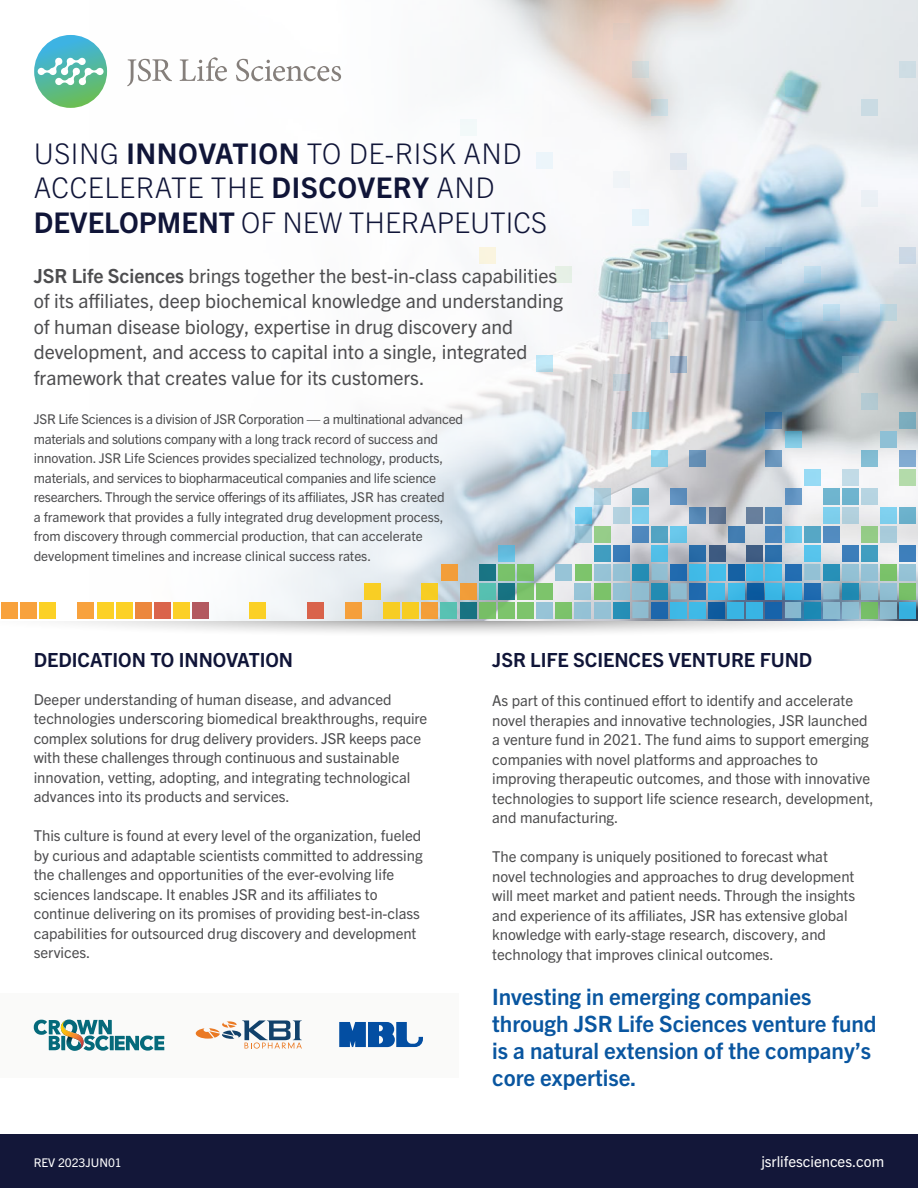
<style>
.page{position:relative;width:918px;height:1188px;background:#fff}
.page>*{position:absolute;margin:0;border:0;box-sizing:border-box;transform-origin:0 0}
.t1{font:300 28.5px/34.2px "Trade Gothic Next LT Pro";letter-spacing:.02em;color:#101538}
.t2{font:700 22.5px/27px "Trade Gothic Next LT Pro";color:#0956a0}
.t3{font:19.5px/25.5px "Trade Gothic Next LT Pro";color:#4d4d4f}
.t4{font:700 19.5px "Trade Gothic Next LT Pro";color:#101538}
.t5{font:15px/19.5px "Trade Gothic Next LT Pro";color:#4d4d4f}
.t6{font:15px/19.5px "Trade Gothic Next LT Pro";color:#4e4e4f}
.t7{font:15px "Trade Gothic Next LT Pro";color:#fff}
.t8{font:13.5px/19.5px "Trade Gothic Next LT Pro";letter-spacing:-.01em;color:#4d4d4f}
.t9{font:12px "Trade Gothic Next LT Pro";color:#fff}
.s1{font-weight:700}
</style>
<div class="page">
<div style="left:0;top:1134px;width:918px;height:54px;background:#131739"></div>
<svg style="left:107px;top:0;width:811px;height:564px"></svg>
<div style="left:728px;top:526px;width:16px;height:16px;background:#427db1"></div>
<div style="left:709px;top:545px;width:16px;height:16px;background:#3d5a81"></div>
<div style="left:690px;top:507px;width:16px;height:16px;background:#5486b3"></div>
<div style="left:690px;top:545px;width:16px;height:16px;background:#286ba7"></div>
<div style="left:671px;top:489px;width:16px;height:16px;background:#5d8ebc"></div>
<div style="left:671px;top:526px;width:16px;height:16px;background:#69c6ea"></div>
<div style="left:652px;top:545px;width:16px;height:16px;background:#52bee7"></div>
<div style="left:632px;top:489px;width:17px;height:16px;background:#68adc9"></div>
<div style="left:632px;top:507px;width:17px;height:16px;background:#7ccdec"></div>
<div style="left:632px;top:526px;width:17px;height:16px;background:#4f88bd"></div>
<div style="left:613px;top:507px;width:16px;height:16px;background:#b2d0de"></div>
<div style="left:613px;top:545px;width:16px;height:16px;background:#397bb8"></div>
<div style="left:709px;top:507px;width:16px;height:16px;background:#5f7593"></div>
<div style="left:594px;top:545px;width:16px;height:16px;background:#409dc0"></div>
<div style="left:594px;top:526px;width:16px;height:16px;background:#96cd89"></div>
<div style="left:594px;top:489px;width:16px;height:16px;background:#accedf"></div>
<svg style="left:575px;top:526px;width:16px;height:16px"></svg>
<div style="left:575px;top:507px;width:16px;height:16px;background:#72caed"></div>
<div style="left:498px;top:545px;width:17px;height:16px;background:#62badd"></div>
<div style="left:652px;top:526px;width:16px;height:16px;background:#53a4c3"></div>
<div style="left:747px;top:545px;width:16px;height:16px;background:#3f5d83"></div>
<div style="left:766px;top:507px;width:16px;height:16px;background:#588bb9"></div>
<div style="left:766px;top:526px;width:16px;height:16px;background:#4c86bb"></div>
<div style="left:766px;top:545px;width:16px;height:16px;background:#2d70ab"></div>
<div style="left:785px;top:489px;width:16px;height:16px;background:#6092c1"></div>
<div style="left:785px;top:526px;width:16px;height:16px;background:#69c7ea"></div>
<div style="left:804px;top:470px;width:16px;height:16px;background:#97daf4"></div>
<div style="left:804px;top:545px;width:16px;height:16px;background:#58c4ec"></div>
<div style="left:843px;top:469px;width:16px;height:16px;background:#c2dbe7"></div>
<div style="left:823px;top:489px;width:16px;height:16px;background:#6fb4cf"></div>
<div style="left:823px;top:507px;width:16px;height:16px;background:#7ecfec"></div>
<div style="left:823px;top:526px;width:16px;height:16px;background:#528bc0"></div>
<div style="left:842px;top:507px;width:17px;height:16px;background:#b2d0dd"></div>
<div style="left:842px;top:489px;width:17px;height:16px;background:#6eb4ce"></div>
<div style="left:842px;top:545px;width:17px;height:16px;background:#3c7eba"></div>
<div style="left:747px;top:507px;width:16px;height:16px;background:#687f9c"></div>
<div style="left:862px;top:545px;width:16px;height:16px;background:#419ec0"></div>
<div style="left:862px;top:526px;width:16px;height:16px;background:#94cb87"></div>
<div style="left:862px;top:489px;width:16px;height:16px;background:#b6d4e1"></div>
<div style="left:881px;top:526px;width:16px;height:16px;background:#a8cbda"></div>
<div style="left:881px;top:507px;width:16px;height:16px;background:#7fd0ee"></div>
<div style="left:900px;top:545px;width:16px;height:16px;background:#3d7fbb"></div>
<div style="left:900px;top:470px;width:16px;height:16px;background:#b3dbaa"></div>
<div style="left:900px;top:507px;width:16px;height:16px;background:#6bb1cb"></div>
<div style="left:804px;top:526px;width:16px;height:16px;background:#56a7c5"></div>
<div style="left:690px;top:450px;width:16px;height:16px;background:#638eb4"></div>
<svg style="left:671px;top:356px;width:16px;height:17px"></svg>
<svg style="left:652px;top:450px;width:16px;height:16px"></svg>
<svg style="left:613px;top:374px;width:16px;height:17px"></svg>
<svg style="left:632px;top:413px;width:17px;height:16px"></svg>
<svg style="left:537px;top:356px;width:16px;height:16px"></svg>
<svg style="left:766px;top:413px;width:16px;height:16px"></svg>
<div style="left:766px;top:450px;width:16px;height:16px;background:#6a96bd"></div>
<svg style="left:785px;top:431px;width:16px;height:17px"></svg>
<svg style="left:843px;top:356px;width:16px;height:16px"></svg>
<div style="left:862px;top:450px;width:16px;height:16px;background:#82bcd3"></div>
<div style="left:862px;top:394px;width:16px;height:16px;background:#b3cad2"></div>
<div style="left:881px;top:431px;width:16px;height:17px;background:#8ec0d5"></div>
<div style="left:900px;top:450px;width:16px;height:16px;background:#81aad0"></div>
<div style="left:900px;top:413px;width:16px;height:16px;background:#7bacbd"></div>
<svg style="left:671px;top:285px;width:16px;height:16px"></svg>
<div style="left:556px;top:266px;width:16px;height:17px;background:#e6f0e6"></div>
<svg style="left:652px;top:323px;width:16px;height:16px"></svg>
<svg style="left:785px;top:323px;width:16px;height:16px"></svg>
<svg style="left:804px;top:266px;width:16px;height:16px"></svg>
<svg style="left:823px;top:304px;width:16px;height:16px"></svg>
<svg style="left:747px;top:304px;width:16px;height:16px"></svg>
<svg style="left:881px;top:304px;width:16px;height:16px"></svg>
<svg style="left:690px;top:247px;width:16px;height:16px"></svg>
<div style="left:671px;top:153px;width:16px;height:16px;background:#e0e6ee"></div>
<div style="left:613px;top:171px;width:16px;height:16px;background:#f0f4f7"></div>
<div style="left:632px;top:209px;width:17px;height:16px;background:#e5f2f9"></div>
<div style="left:537px;top:152px;width:16px;height:16px;background:#ecf5fa"></div>
<div style="left:479px;top:247px;width:16px;height:16px;background:#faf4df"></div>
<div style="left:460px;top:120px;width:16px;height:16px;background:#f2f9f9"></div>
<svg style="left:766px;top:247px;width:16px;height:16px"></svg>
<div style="left:862px;top:190px;width:16px;height:17px;background:#eaf0f5"></div>
<div style="left:900px;top:247px;width:16px;height:16px;background:#ccd8e5"></div>
<svg style="left:652px;top:99px;width:16px;height:16px"></svg>
<div style="left:613px;top:23px;width:16px;height:16px;background:#e2cdc2"></div>
<div style="left:632px;top:61px;width:17px;height:17px;background:#d1d5d5"></div>
<div style="left:785px;top:80px;width:16px;height:16px;background:#85c2ce"></div>
<div style="left:862px;top:99px;width:16px;height:16px;background:#cadbe3"></div>
<div style="left:900px;top:61px;width:16px;height:17px;background:#cedde4"></div>
<div style="left:0;top:993px;width:459px;height:85px;background:#fafaf9"></div>
<svg style="left:1px;top:564px;width:917px;height:69px"></svg>
<svg style="left:34px;top:35px;width:73px;height:73px"></svg>
<svg style="left:127px;top:59px;width:45px;height:27px"></svg>
<svg style="left:180px;top:57px;width:47px;height:24px"></svg>
<svg style="left:236px;top:59px;width:105px;height:22px"></svg>
<svg style="left:196px;top:1020px;width:106px;height:29px"></svg>
<svg style="left:339px;top:1022px;width:84px;height:25px"></svg>
<svg style="left:34px;top:1020px;width:130px;height:31px"></svg>
<h1 class="t1" style="left:34px;top:135px;width:515px">USING <span class="s1">INNOVATION</span> TO DE-RISK AND<br>ACCELERATE THE <span class="s1">DISCOVERY</span> AND<br><span class="s1">DEVELOPMENT</span> OF NEW THERAPEUTICS</h1>
<p class="t3" style="left:34px;top:262px;width:531px"><span class="s1">JSR Life Sciences</span> brings together the best-in-class capabilities of its affiliates, deep biochemical knowledge and understanding of human disease biology, expertise in drug discovery and development, and access to capital into a single, integrated framework that creates value for its customers.</p>
<p class="t8" style="left:34px;top:409px;width:431px">JSR Life Sciences is a division of JSR Corporation — a multinational advanced materials and solutions company with a long track record of success and innovation. JSR Life Sciences provides specialized technology, products, materials, and services to biopharmaceutical companies and life science researchers. Through the service offerings of its affiliates, JSR has created<br>a framework that provides a fully integrated drug development process, from discovery through commercial production, that can accelerate development timelines and increase clinical success rates.</p>
<h3 class="t4" style="left:34px;top:647px;width:261px">DEDICATION TO INNOVATION</h3>
<p class="t5" style="left:34px;top:689px;width:395px">Deeper understanding of human disease, and advanced technologies underscoring biomedical breakthroughs, require complex solutions for drug delivery providers. JSR keeps pace with these challenges through continuous and sustainable innovation, vetting, adopting, and integrating technological advances into its products and services.</p>
<p class="t5" style="left:34px;top:825px;width:390px">This culture is found at every level of the organization, fueled by curious and adaptable scientists committed to addressing the challenges and opportunities of the ever-evolving life sciences landscape. It enables JSR and its affiliates to continue delivering on its promises of providing best-in-class capabilities for outsourced drug discovery and development services.</p>
<p class="t9" style="left:34px;top:1154px;width:90px">REV 2023JUN01</p>
<h3 class="t4" style="left:492px;top:647px;width:322px">JSR LIFE SCIENCES VENTURE FUND</h3>
<p class="t6" style="left:492px;top:690px;width:383px">As part of this continued effort to identify and accelerate novel therapies and innovative technologies, JSR launched a venture fund in 2021. The fund aims to support emerging companies with novel platforms and approaches to improving therapeutic outcomes, and those with innovative technologies to support life science research, development, and manufacturing.</p>
<p class="t6" style="left:492px;top:846px;width:365px">The company is uniquely positioned to forecast what novel technologies and approaches to drug development will meet market and patient needs. Through the insights and experience of its affiliates, JSR has extensive global knowledge with early-stage research, discovery, and technology that improves clinical outcomes.</p>
<h2 class="t2" style="left:492px;top:982px;width:386px">Investing in emerging companies through JSR Life Sciences venture fund is a natural extension of the company’s core expertise.</h2>
<p class="t7" style="left:761px;top:1151px;width:124px">jsrlifesciences.com</p>
</div>
